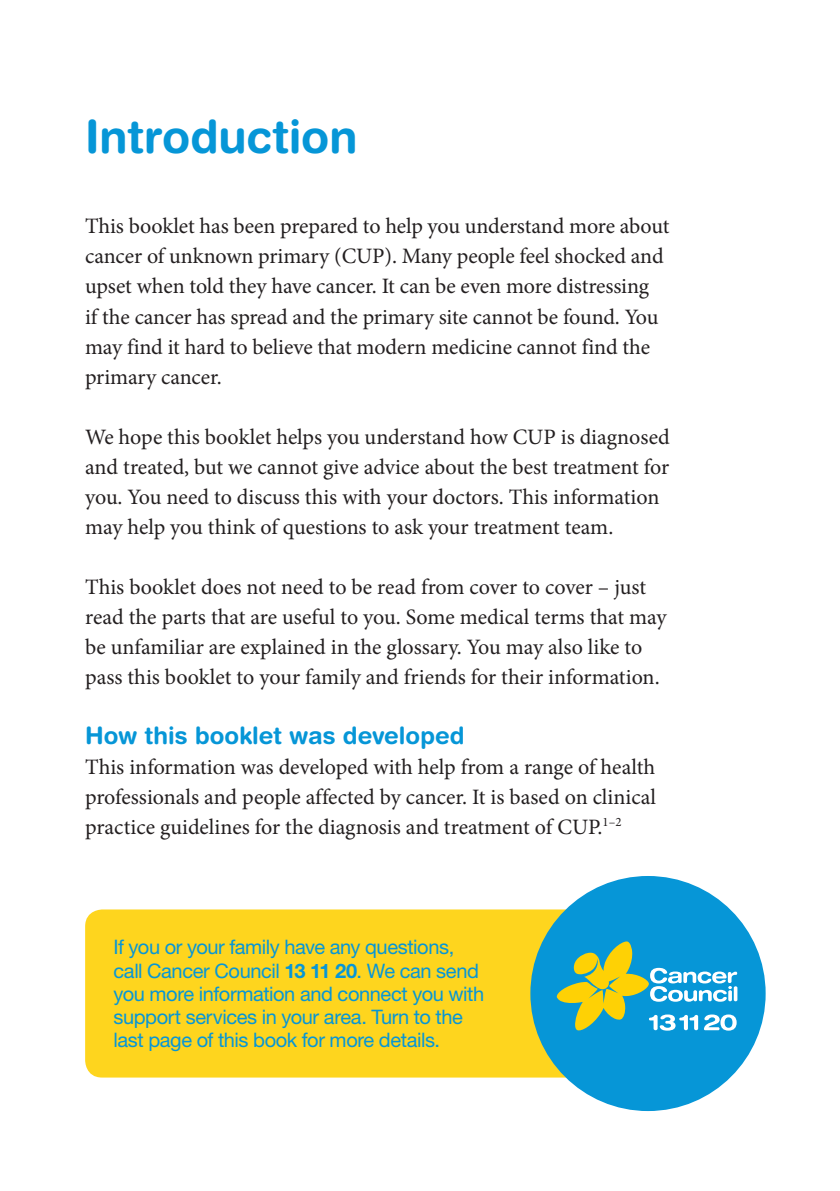
<style>
.page{position:relative;width:840px;height:1191px;background:#fff}
.page>*{position:absolute;margin:0;border:0;box-sizing:border-box;transform-origin:0 0}
._1__Ahead{font:700 46px "Helvetica Rounded LT Std";color:#0696d7}
._3__Chead{font:700 24px "Helvetica Rounded LT Std";color:#0696d7}
._4__Body_Copy{font:22px/30px "Minion Pro";letter-spacing:-.005em;color:#231f20}
.Back_Cover_copy{font:20px/23px "Helvetica Neue LT Std";letter-spacing:-.02em;color:#0696d7}
.s1{font-weight:700}
</style>
<div class="page">
<div style="left:85px;top:909px;width:641px;height:168px;background:#fed51e;border-radius:17px"></div>
<div style="left:530px;top:876px;width:235px;height:235px;background:#0696d7;border-radius:50%"></div>
<svg style="left:556px;top:941px;width:181px;height:90px"></svg>
<p class="_1__Ahead" style="left:85px;top:109px;width:274px">Introduction</p>
<p class="_4__Body_Copy" style="left:85px;top:211px;width:585px">This booklet has been prepared to help you understand more about cancer of unknown primary (CUP). Many people feel shocked and upset when told they have cancer. It can be even more distressing<br>if the cancer has spread and the primary site cannot be found. You may find it hard to believe that modern medicine cannot find the primary cancer.</p>
<p class="_4__Body_Copy" style="left:85px;top:421px;width:586px">We hope this booklet helps you understand how CUP is diagnosed and treated, but we cannot give advice about the best treatment for you. You need to discuss this with your doctors. This information may help you think of questions to ask your treatment team.</p>
<p class="_4__Body_Copy" style="left:85px;top:571px;width:582px">This booklet does not need to be read from cover to cover – just read the parts that are useful to you. Some medical terms that may be unfamiliar are explained in the glossary. You may also like to pass this booklet to your family and friends for their information.</p>
<p class="_3__Chead" style="left:85px;top:720px;width:380px">How this booklet was developed</p>
<p class="_4__Body_Copy" style="left:85px;top:751px;width:572px;text-align:justify">This information was developed with help from a range of health professionals and people affected by cancer. It is based on clinical practice guidelines for the diagnosis and treatment of CUP.<sup>1–2</sup></p>
<p class="Back_Cover_copy" style="left:113px;top:935px;width:372px">If you or your family have any questions, call Cancer Council <span class="s1">13 11 20</span>. We can send you more information and connect you with support services in your area. Turn to the last page of this book for more details.</p>
</div>
